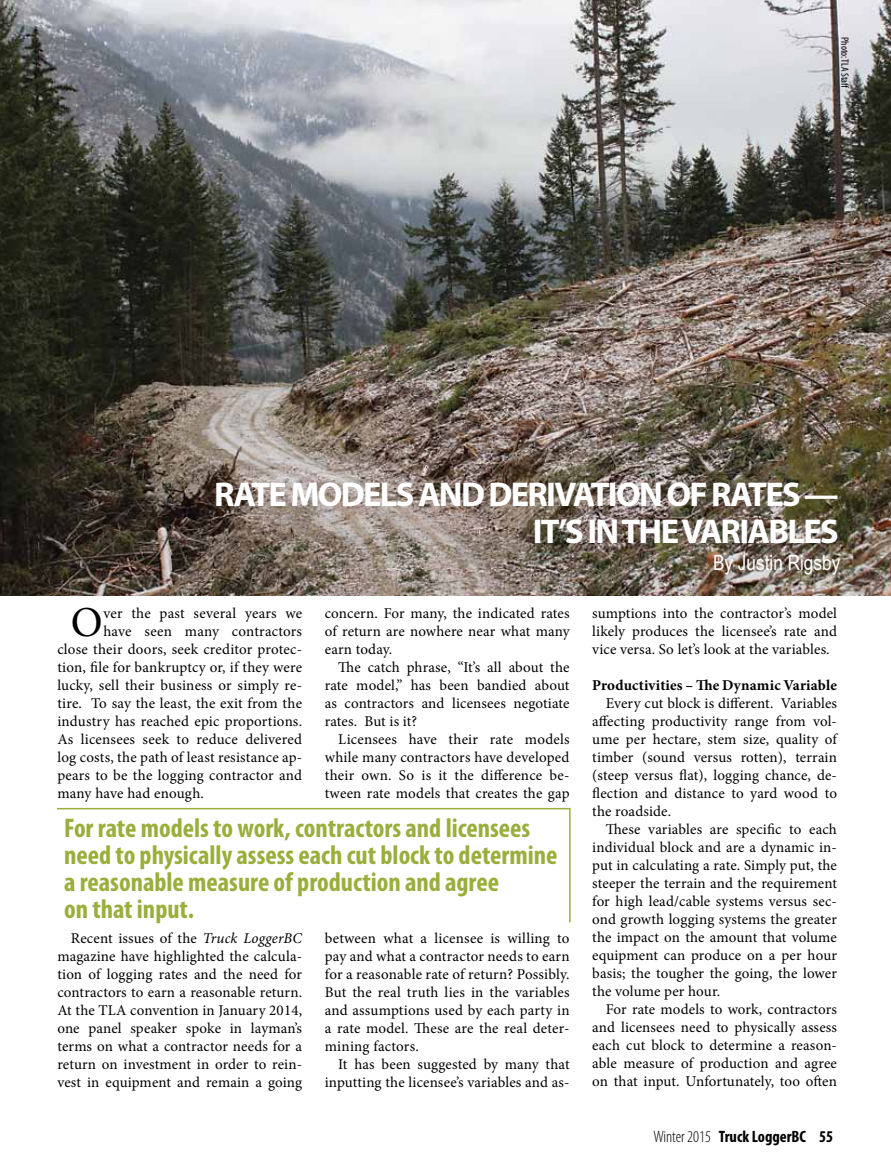
<style>
.page{position:relative;width:891px;height:1161px;background:#fff}
.page>*{position:absolute;margin:0;border:0;box-sizing:border-box;transform-origin:0 0}
.t1{font:42.75px "Minion Pro";color:#000}
.t2{font:700 34.5px "Myriad Pro";color:#fff}
.t3{font:700 condensed 27px/27px "Myriad Pro";color:#9aae3c}
.t4{font:21px "Arial Narrow";color:#fff}
.t5{font:700 condensed 16.5px "Myriad Pro";color:#000}
.t6{font:15px/18px "Minion Pro";letter-spacing:.01em;color:#000;text-align:justify}
.t7{font:700 15px "Minion Pro";letter-spacing:.01em;color:#000}
.t8{font:condensed 10.5px "Myriad Pro";color:#000}
.s1{font-style:italic}
.s2{font-weight:300}
</style>
<div class="page">
<svg style="left:56px;top:807px;width:515px;height:116px"></svg>
<img style="left:0;top:0;width:891px;height:595px">
<p class="t8" style="left:851px;top:37px;width:53px;rotate:90deg">Photo: TLA Staff</p>
<h2 class="t2" style="left:214px;top:472px;width:19px">RATE</h2>
<h2 class="t2" style="left:291px;top:472px;width:22px">MODEL</h2>
<h2 class="t2" style="left:396px;top:472px;width:45px">S AND</h2>
<h2 class="t2" style="left:489px;top:472px;width:18px">DERIVATION</h2>
<h2 class="t2" style="left:666px;top:472px;width:63px">OF RATE</h2>
<h2 class="t2" style="left:782px;top:472px;width:58px">S —</h2>
<h2 class="t2" style="left:533px;top:509px;width:168px">IT’S INTHE VARIA</h2>
<h2 class="t2" style="left:768px;top:509px;width:72px">BLES</h2>
<h3 class="t4" style="left:713px;top:547px;width:129px">By Justin Rigsby</h3>
<h1 class="t1" style="left:71px;top:594px;width:33px">O</h1>
<p class="t6" style="left:103px;top:605px;width:200px">ver the past several years we</p>
<p class="t6" style="left:103px;top:623px;width:200px">have seen many contractors</p>
<p class="t6" style="left:57px;top:641px;width:246px">close their doors, seek creditor protec-</p>
<p class="t6" style="left:57px;top:659px;width:246px">tion, file for bankruptcy or, if they were</p>
<p class="t6" style="left:57px;top:677px;width:246px">lucky, sell their business or simply re-</p>
<p class="t6" style="left:57px;top:695px;width:246px">tire. To say the least, the exit from the</p>
<p class="t6" style="left:57px;top:713px;width:246px">industry has reached epic proportions.</p>
<p class="t6" style="left:57px;top:731px;width:246px">As licensees seek to reduce delivered</p>
<p class="t6" style="left:57px;top:749px;width:246px">log costs, the path of least resistance ap-</p>
<p class="t6" style="left:57px;top:767px;width:246px">pears to be the logging contractor and</p>
<p class="t6" style="left:57px;top:785px;width:148px">many have had enough.</p>
<p class="t6" style="left:325px;top:605px;width:246px">concern. For many, the indicated rates of return are nowhere near what many earn today.</p>
<p class="t6" style="left:325px;top:659px;width:246px;text-indent:14px">The catch phrase, “It’s all about the rate model,” has been bandied about as contractors and licensees negotiate rates. But is it?</p>
<p class="t6" style="left:325px;top:731px;width:246px;text-indent:14px">Licensees have their rate models while many contractors have developed their own. So is it the difference be&shy;tween rate models that creates the gap</p>
<h3 class="t3" style="left:64px;top:814px;width:495px">For rate models to work, contractors and licensees need to physically assess each cut block to determine a reasonable measure of production and agree<br>on that input.</h3>
<p class="t6" style="left:57px;top:929px;width:246px;text-indent:13px">Recent issues of the <span class="s1">Truck LoggerBC </span>magazine have highlighted the calcula&shy;tion of logging rates and the need for contractors to earn a reasonable return.<br>At the TLA convention in January 2014, one panel speaker spoke in layman’s terms on what a contractor needs for a return on investment in order to rein&shy;vest in equipment and remain a going</p>
<p class="t6" style="left:325px;top:929px;width:246px">between what a licensee is willing to pay and what a contractor needs to earn for a reasonable rate of return? Possibly.<br>But the real truth lies in the variables and assumptions used by each party in a rate model. These are the real deter&shy;mining factors.</p>
<p class="t6" style="left:325px;top:1055px;width:246px;text-align:right">It has been suggested by many that inputting the licensee’s variables and as-</p>
<p class="t6" style="left:592px;top:605px;width:246px">sumptions into the contractor’s model likely produces the licensee’s rate and vice versa. So let’s look at the variables.</p>
<p class="t7" style="left:592px;top:675px;width:246px">Productivities – The Dynamic Variable</p>
<p class="t6" style="left:592px;top:695px;width:246px;text-indent:14px">Every cut block is different. Variables affecting productivity range from vol&shy;ume per hectare, stem size, quality of timber (sound versus rotten), terrain (steep versus flat), logging chance, de&shy;flection and distance to yard wood to the roadside.</p>
<p class="t6" style="left:592px;top:821px;width:246px;text-indent:14px">These variables are specific to each individual block and are a dynamic in&shy;put in calculating a rate. Simply put, the steeper the terrain and the requirement for high lead/cable systems versus sec&shy;ond growth logging systems the greater the impact on the amount that volume equipment can produce on a per hour basis; the tougher the going, the lower the volume per hour.</p>
<p class="t6" style="left:592px;top:1001px;width:246px;text-indent:14px">For rate models to work, contractors and licensees need to physically assess each cut block to determine a reason&shy;able measure of production and agree on that input. Unfortunately, too often</p>
<p class="t5" style="left:654px;top:1126px;width:181px"><span class="s2">Winter 2015</span> Truck LoggerBC 55</p>
</div>
